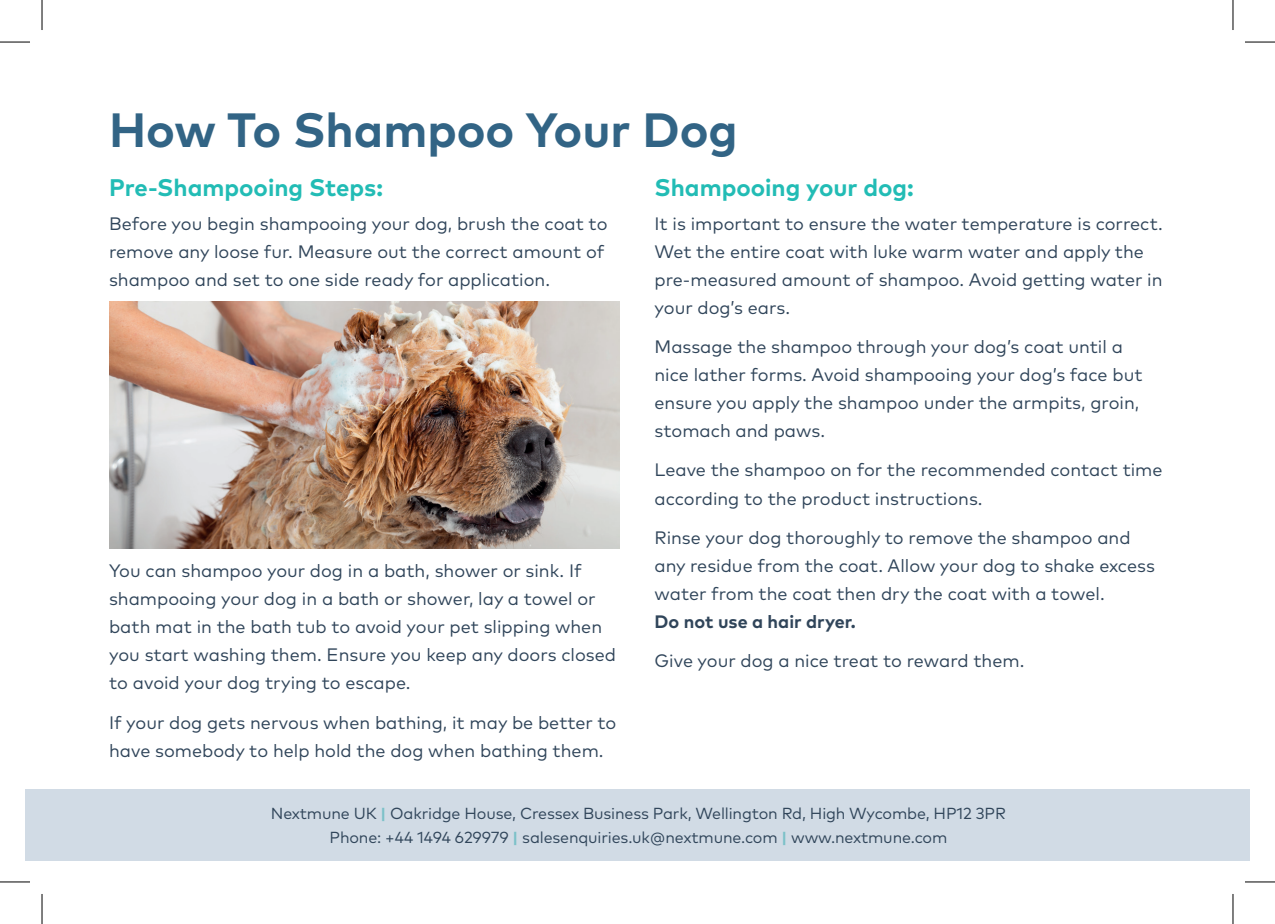
<style>
.page{position:relative;width:1275px;height:924px;background:#fff}
.page>*{position:absolute;margin:0;border:0;box-sizing:border-box;transform-origin:0 0}
.t1{font:700 48px "FF Mark Pro";color:#326485}
.t2{font:700 24px "FF Mark Pro";color:#22bcb5}
.t3{font:18px/28px "FF Mark Pro";color:#30455a}
.t4{font:700 18px "FF Mark Pro";color:#30455a}
.t5{font:16px/24px "FF Mark Pro";letter-spacing:-.01em;color:#30455a;text-align:center}
.s1{font-weight:700;color:#7bc1c8}
</style>
<div class="page">
<img style="left:109px;top:301px;width:510px;height:247px">
<div style="left:25px;top:788px;width:1225px;height:72px;background:#d1dbe5"></div>
<hr style="left:0;top:42px;width:30px;height:1px;background:#000">
<hr style="left:1245px;top:42px;width:30px;height:1px;background:#000">
<hr style="left:0;top:881px;width:30px;height:1px;background:#000">
<hr style="left:1245px;top:881px;width:30px;height:1px;background:#000">
<hr style="left:42px;top:0;width:1px;height:30px;background:#000">
<hr style="left:42px;top:893px;width:1px;height:30px;background:#000">
<hr style="left:1232px;top:0;width:1px;height:30px;background:#000">
<hr style="left:1232px;top:893px;width:1px;height:30px;background:#000">
<h1 class="t1" style="left:109px;top:94px;width:630px">How To Shampoo Your Dog</h1>
<h2 class="t2" style="left:109px;top:169px;width:275px">Pre-Shampooing Steps:</h2>
<p class="t3" style="left:109px;top:207px;width:500px">Before you begin shampooing your dog, brush the coat to remove any loose fur. Measure out the correct amount of shampoo and set to one side ready for application.</p>
<h2 class="t2" style="left:654px;top:169px;width:261px">Shampooing your dog:</h2>
<p class="t3" style="left:654px;top:207px;width:510px">It is important to ensure the water temperature is correct.<br>Wet the entire coat with luke warm water and apply the pre-measured amount of shampoo. Avoid getting water in your dog’s ears.</p>
<p class="t3" style="left:654px;top:331px;width:489px">Massage the shampoo through your dog’s coat until a nice lather forms. Avoid shampooing your dog’s face but ensure you apply the shampoo under the armpits, groin, stomach and paws.</p>
<p class="t3" style="left:654px;top:454px;width:509px">Leave the shampoo on for the recommended contact time according to the product instructions.</p>
<p class="t3" style="left:654px;top:522px;width:502px">Rinse your dog thoroughly to remove the shampoo and any residue from the coat. Allow your dog to shake excess water from the coat then dry the coat with a towel.</p>
<p class="t4" style="left:654px;top:607px;width:203px">Do not use a hair dryer.</p>
<p class="t3" style="left:654px;top:645px;width:371px">Give your dog a nice treat to reward them.</p>
<p class="t3" style="left:109px;top:555px;width:508px">You can shampoo your dog in a bath, shower or sink. If shampooing your dog in a bath or shower, lay a towel or bath mat in the bath tub to avoid your pet slipping when you start washing them. Ensure you keep any doors closed to avoid your dog trying to escape.</p>
<p class="t3" style="left:109px;top:706px;width:509px">If your dog gets nervous when bathing, it may be better to have somebody to help hold the dog when bathing them.</p>
<p class="t5" style="left:271px;top:799px;width:736px">Nextmune UK <span class="s1">|</span> Oakridge House, Cressex Business Park, Wellington Rd, High Wycombe, HP12 3PR<br>Phone: +44 1494 629979 <span class="s1">|</span> salesenquiries.uk@nextmune.com <span class="s1">|</span> www.nextmune.com</p>
</div>
